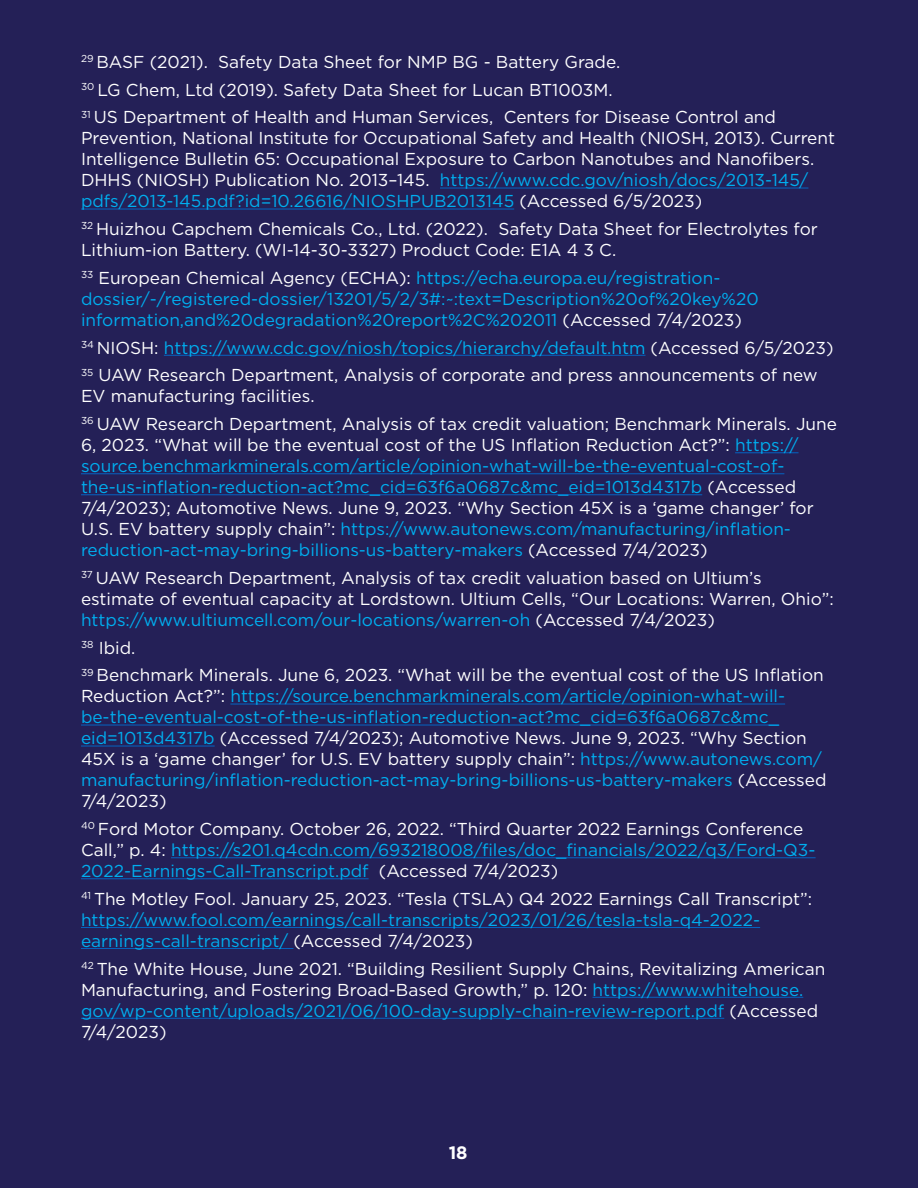
<style>
.page{position:relative;width:918px;height:1188px;background:#242057}
.page>*{position:absolute;margin:0;border:0;box-sizing:border-box;transform-origin:0 0}
.t1{font:700 18px "Gotham";color:#fff}
.t2{font:17.25px/21px "Gotham";color:#fff}
.t3{font:17.25px/21px "Gotham";color:#00aeef}
.s1{color:#00aeef}
.s2{color:#fff}
</style>
<div class="page">
<hr style="left:440px;top:188px;width:368px;height:1px;background:#0563c1">
<hr style="left:81px;top:209px;width:433px;height:1px;background:#0563c1">
<hr style="left:164px;top:355px;width:481px;height:1px;background:#0563c1">
<hr style="left:735px;top:452px;width:64px;height:1px;background:#0563c1">
<hr style="left:81px;top:473px;width:703px;height:1px;background:#0563c1">
<hr style="left:81px;top:494px;width:621px;height:1px;background:#0563c1">
<hr style="left:230px;top:704px;width:555px;height:1px;background:#0563c1">
<hr style="left:81px;top:725px;width:698px;height:1px;background:#0563c1">
<hr style="left:81px;top:746px;width:134px;height:1px;background:#0563c1">
<hr style="left:171px;top:857px;width:645px;height:1px;background:#0563c1">
<hr style="left:81px;top:878px;width:288px;height:1px;background:#0563c1">
<hr style="left:81px;top:927px;width:679px;height:1px;background:#0563c1">
<hr style="left:81px;top:948px;width:212px;height:1px;background:#0563c1">
<hr style="left:593px;top:997px;width:210px;height:1px;background:#0563c1">
<hr style="left:81px;top:1018px;width:643px;height:1px;background:#0563c1">
<p class="t2" style="left:81px;top:51px;width:541px"><sup>29</sup> BASF (2021). Safety Data Sheet for NMP BG - Battery Grade.</p>
<p class="t2" style="left:81px;top:79px;width:533px"><sup>30</sup> LG Chem, Ltd (2019). Safety Data Sheet for Lucan BT1003M.</p>
<p class="t2" style="left:81px;top:106px;width:756px"><sup>31</sup> US Department of Health and Human Services, Centers for Disease Control and Prevention, National Institute for Occupational Safety and Health (NIOSH, 2013). Current Intelligence Bulletin 65: Occupational Exposure to Carbon Nanotubes and Nanofibers.<br>DHHS (NIOSH) Publication No. 2013–145. <span class="s1">https://www.cdc.gov/niosh/docs/2013-145/ pdfs/2013-145.pdf?id=10.26616/NIOSHPUB2013145</span> (Accessed 6/5/2023)</p>
<p class="t2" style="left:81px;top:218px;width:738px"><sup>32</sup> Huizhou Capchem Chemicals Co., Ltd. (2022). Safety Data Sheet for Electrolytes for<br>Lithium-ion Battery. (WI-14-30-3327) Product Code: E1A 4 3 C.</p>
<p class="t3" style="left:81px;top:267px;width:679px"><sup>33</sup> <span class="s2">European Chemical Agency (ECHA):</span> https://echa.europa.eu/registration&shy;dossier/-/registered-dossier/13201/5/2/3#:~:text=Description%20of%20key%20 information,and%20degradation%20report%2C%202011 <span class="s2">(Accessed 7/4/2023)</span></p>
<p class="t3" style="left:81px;top:337px;width:754px"><sup>34</sup> <span class="s2">NIOSH:</span> https://www.cdc.gov/niosh/topics/hierarchy/default.htm <span class="s2">(Accessed 6/5/2023)</span></p>
<p class="t2" style="left:81px;top:364px;width:738px"><sup>35</sup> UAW Research Department, Analysis of corporate and press announcements of new<br>EV manufacturing facilities.</p>
<p class="t2" style="left:81px;top:413px;width:758px"><sup>36</sup> UAW Research Department, Analysis of tax credit valuation; Benchmark Minerals. June 6, 2023. “What will be the eventual cost of the US Inflation Reduction Act?”: <span class="s1">https:// source.benchmarkminerals.com/article/opinion-what-will-be-the-eventual-cost-of&shy;the-us-inflation-reduction-act?mc_cid=63f6a0687c&amp;mc_eid=1013d4317b</span> (Accessed 7/4/2023); Automotive News. June 9, 2023. “Why Section 45X is a ‘game changer’ for U.S. EV battery supply chain”: <span class="s1">https://www.autonews.com/manufacturing/inflation&shy;reduction-act-may-bring-billions-us-battery-makers</span> (Accessed 7/4/2023)</p>
<p class="t2" style="left:81px;top:567px;width:755px"><sup>37</sup> UAW Research Department, Analysis of tax credit valuation based on Ultium’s estimate of eventual capacity at Lordstown. Ultium Cells, “Our Locations: Warren, Ohio”: <span class="s1">https://www.ultiumcell.com/our-locations/warren-oh</span> (Accessed 7/4/2023)</p>
<p class="t2" style="left:81px;top:637px;width:56px"><sup>38</sup> Ibid.</p>
<p class="t3" style="left:81px;top:664px;width:747px"><sup>39</sup> <span class="s2">Benchmark Minerals. June 6, 2023. “What will be the eventual cost of the US Inflation Reduction Act?”:</span> https://source.benchmarkminerals.com/article/opinion-what-will&shy;be-the-eventual-cost-of-the-us-inflation-reduction-act?mc_cid=63f6a0687c&amp;mc_ eid=1013d4317b <span class="s2">(Accessed 7/4/2023); Automotive News. June 9, 2023. “Why Section 45X is a ‘game changer’ for U.S. EV battery supply chain”:</span> https://www.autonews.com/ manufacturing/inflation-reduction-act-may-bring-billions-us-battery-makers <span class="s2">(Accessed 7/4/2023)</span></p>
<p class="t3" style="left:81px;top:818px;width:736px"><sup>40</sup> <span class="s2">Ford Motor Company. October 26, 2022. “Third Quarter 2022 Earnings Conference<br>Call,” p. 4:</span> https://s201.q4cdn.com/693218008/files/doc_financials/2022/q3/Ford-Q3-<br>2022-Earnings-Call-Transcript.pdf <span class="s2">(Accessed 7/4/2023)</span></p>
<p class="t3" style="left:81px;top:888px;width:733px"><sup>41</sup> <span class="s2">The Motley Fool. January 25, 2023. “Tesla (TSLA) Q4 2022 Earnings Call Transcript”: </span>https://www.fool.com/earnings/call-transcripts/2023/01/26/tesla-tsla-q4-2022- earnings-call-transcript/ <span class="s2">(Accessed 7/4/2023)</span></p>
<p class="t2" style="left:81px;top:958px;width:746px"><sup>42</sup> The White House, June 2021. “Building Resilient Supply Chains, Revitalizing American Manufacturing, and Fostering Broad-Based Growth,” p. 120: <span class="s1">https://www.whitehouse. gov/wp-content/uploads/2021/06/100-day-supply-chain-review-report.pdf</span> (Accessed 7/4/2023)</p>
<p class="t1" style="left:449px;top:1141px;width:20px">18</p>
</div>
